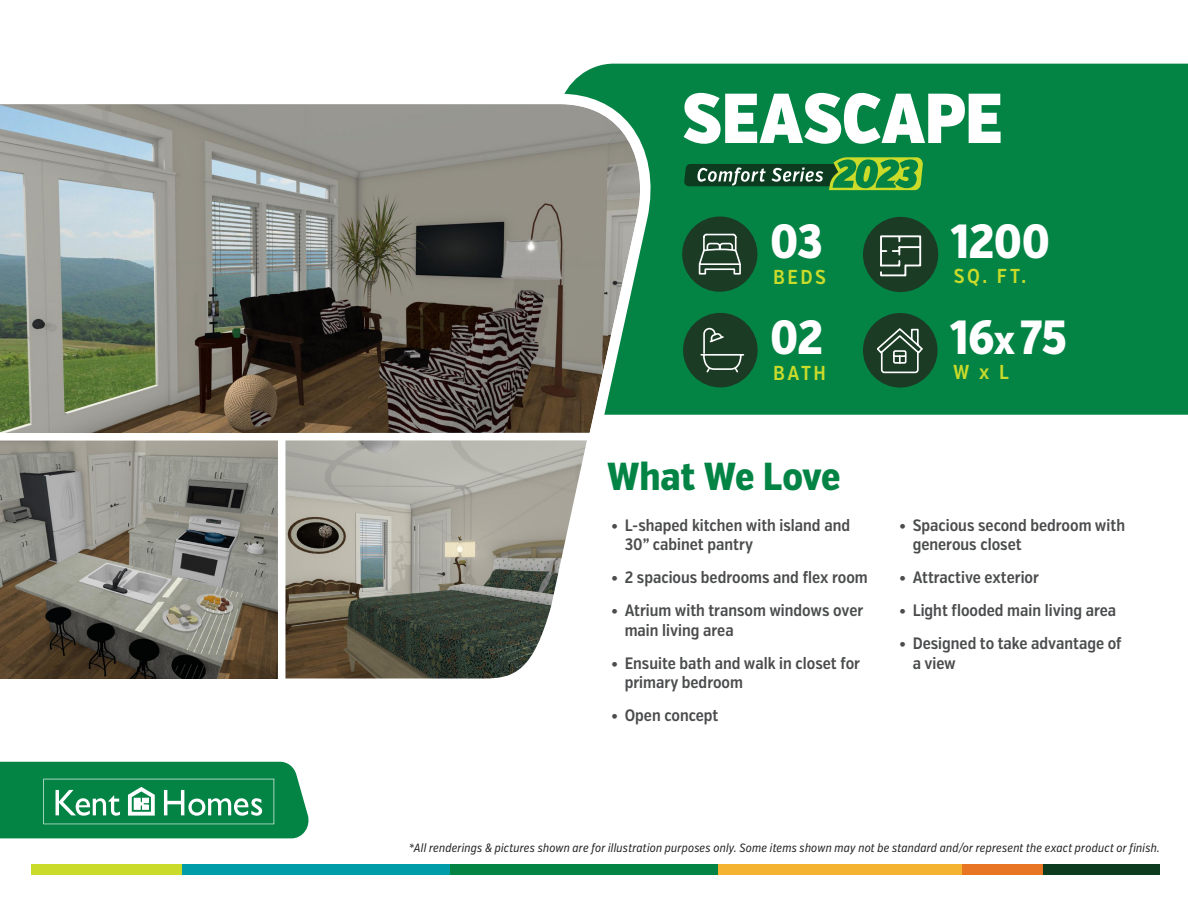
<style>
.page{position:relative;width:1188px;height:918px;background:#fff}
.page>*{position:absolute;margin:0;border:0;box-sizing:border-box;transform-origin:0 0}
.t1{font:900 70.5px "Verb Ex Cond";letter-spacing:-.01em;color:#fff}
.t2{font:800 47.85px "Verb Ex Cond";letter-spacing:-.015em;color:#fff}
.t3{font:800 39px "Verb Ex Cond";letter-spacing:-.01em;color:#038445}
.t4{font:600 20.1px "Verb Ex Cond";letter-spacing:.13em;color:#cadb2a}
.t5{font:600 16.5px/19.5px "Verb Ex Cond";color:#4b4c4d}
.t6{font:italic 12px "Verb Ex Cond";letter-spacing:.015em;color:#231f20}
.s1{font-size:40.35px}
</style>
<div class="page">
<div style="left:568px;top:64px;width:620px;height:351px;background:#038445"></div>
<div style="left:565px;top:88px;width:97px;height:327px;background:#038445"></div>
<div style="left:31px;top:864px;width:226px;height:11px;background:#cadb2a"></div>
<div style="left:182px;top:864px;width:365px;height:11px;background:#009ca7"></div>
<div style="left:995px;top:864px;width:165px;height:11px;background:#0c3b20"></div>
<div style="left:450px;top:864px;width:324px;height:11px;background:#038445"></div>
<div style="left:718px;top:864px;width:324px;height:11px;background:#f5b332"></div>
<div style="left:962px;top:864px;width:80px;height:11px;background:#e87524"></div>
<div style="left:682px;top:217px;width:75px;height:75px;background:#1c3b24;border-radius:50%"></div>
<svg style="left:698px;top:233px;width:43px;height:42px"></svg>
<div style="left:683px;top:313px;width:75px;height:74px;background:#1c3b24;border-radius:50%"></div>
<div style="left:863px;top:313px;width:75px;height:75px;background:#1c3b24;border-radius:50%"></div>
<svg style="left:700px;top:327px;width:45px;height:46px"></svg>
<div style="left:863px;top:217px;width:75px;height:75px;background:#1c3b24;border-radius:50%"></div>
<svg style="left:880px;top:235px;width:42px;height:42px"></svg>
<svg style="left:877px;top:328px;width:46px;height:46px"></svg>
<svg style="left:0;top:762px;width:309px;height:76px;background:#20925a"></svg>
<img style="left:0;top:444px;width:586px;height:235px">
<div style="left:278px;top:436px;width:7px;height:255px;background:#fff"></div>
<svg style="left:0;top:93px;width:657px;height:351px;background:#81867c"></svg>
<svg style="left:684px;top:157px;width:239px;height:33px;background:#388242"></svg>
<p class="t1" style="left:682px;top:76px;width:322px">SEASCAPE</p>
<p class="t2" style="left:770px;top:213px;width:54px">03</p>
<p class="t4" style="left:773px;top:265px;width:54px">BEDS</p>
<p class="t2" style="left:951px;top:213px;width:101px">1200</p>
<p class="t4" style="left:954px;top:265px;width:74px">SQ. FT.</p>
<p class="t2" style="left:770px;top:309px;width:54px">02</p>
<p class="t2" style="left:950px;top:309px;width:118px">16<span class="s1">x</span>75</p>
<p class="t4" style="left:773px;top:361px;width:54px">BATH</p>
<p class="t4" style="left:953px;top:360px;width:57px">W x L</p>
<p class="t3" style="left:607px;top:453px;width:235px">What We Love</p>
<p class="t5" style="left:625px;top:516px;width:227px;text-indent:-14px">• L-shaped kitchen with island and<br>30” cabinet pantry</p>
<p class="t5" style="left:611px;top:568px;width:258px">• 2 spacious bedrooms and flex room</p>
<p class="t5" style="left:625px;top:601px;width:240px;text-indent:-14px">• Atrium with transom windows over main living area</p>
<p class="t5" style="left:625px;top:654px;width:237px;text-indent:-14px">• Ensuite bath and walk in closet for primary bedroom</p>
<p class="t5" style="left:611px;top:706px;width:109px">• Open concept</p>
<p class="t5" style="left:913px;top:516px;width:214px;text-indent:-14px">• Spacious second bedroom with generous closet</p>
<p class="t5" style="left:899px;top:568px;width:141px">• Attractive exterior</p>
<p class="t5" style="left:899px;top:601px;width:219px">• Light flooded main living area</p>
<p class="t5" style="left:913px;top:634px;width:210px;text-indent:-14px">• Designed to take advantage of a view</p>
<p class="t6" style="left:409px;top:841px;width:753px">*All renderings &amp; pictures shown are for illustration purposes only. Some items shown may not be standard and/or represent the exact product or finish.</p>
</div>
